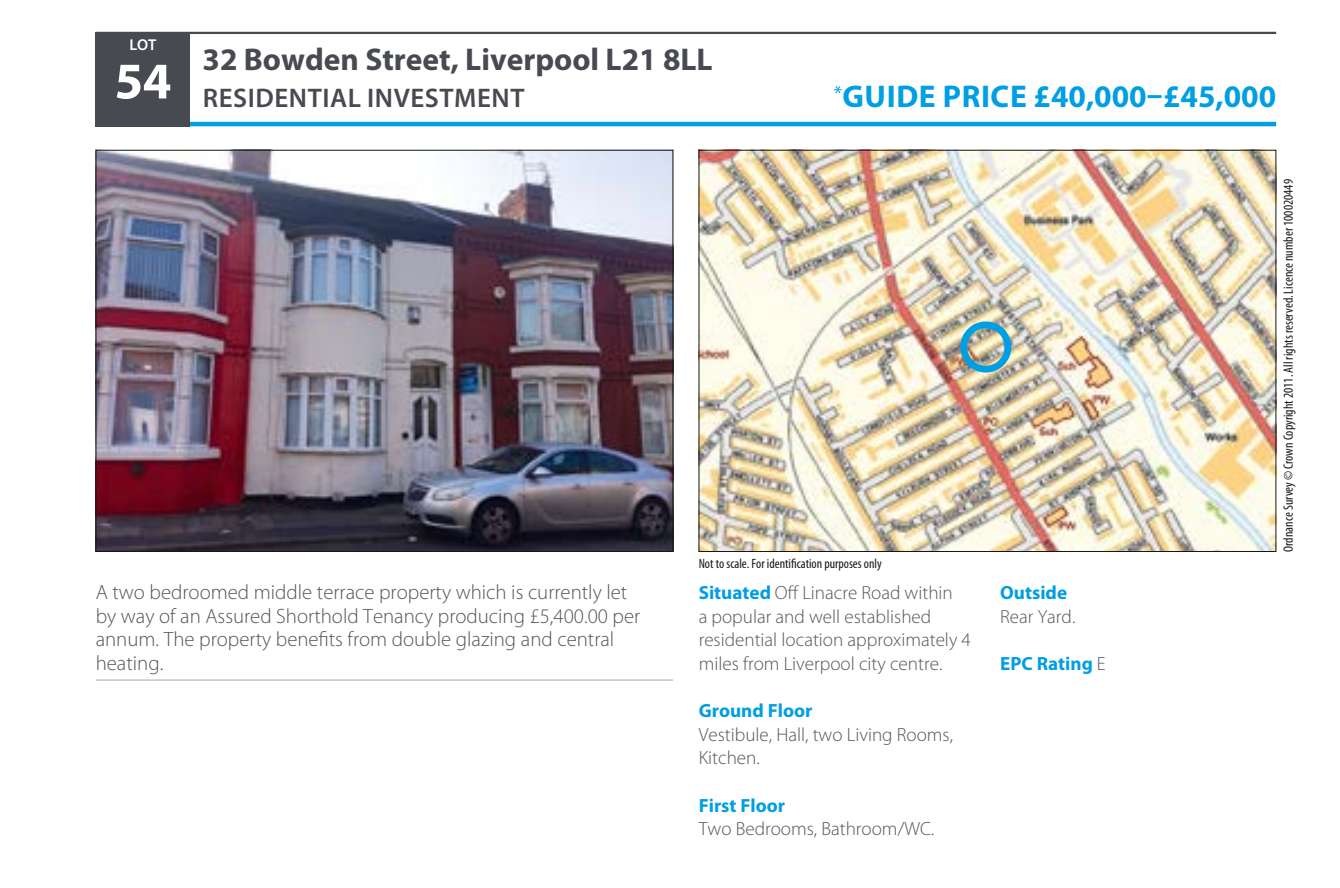
<style>
.page{position:relative;width:1340px;height:888px;background:#fff}
.page>*{position:absolute;margin:0;border:0;box-sizing:border-box;transform-origin:0 0}
.t1{font:700 31.5px "Myriad Pro";color:#484a51}
.t2{font:700 31.5px "Myriad Pro";letter-spacing:.02em;color:#009ee3}
.t3{font:600 27px "Myriad Pro";letter-spacing:.02em;color:#484a51}
.t4{font:300 20.7px/23.6px "Myriad Pro";color:#565655}
.t5{font:300 19.12px/23.6px "Myriad Pro";color:#565655}
.t6{font:700 19.12px "Myriad Pro";color:#009ee3}
.t7{font:600 15.75px "Myriad Pro";color:#fff}
.t8{font:condensed 13.5px "Myriad Pro";color:#181716}
.s1{font-weight:700;color:#009ee3}
.s2{font-weight:300;color:#565655}
</style>
<div class="page">
<hr style="left:96px;top:122px;width:1180px;height:4px;background:#009ee3">
<div style="left:96px;top:32px;width:94px;height:94px;background:#484a51"></div>
<hr style="left:96px;top:32px;width:1180px;height:2px;background:#484a51">
<img style="left:98px;top:152px;width:573px;height:398px">
<img style="left:700px;top:152px;width:574px;height:398px">
<div style="left:960px;top:321px;width:51px;height:51px;border:7px solid #009ee3;border-radius:50%"></div>
<hr style="left:96px;top:679px;width:577px;height:1px;background:#b1b2b3">
<p class="t7" style="left:129px;top:35px;width:29px">LOT</p>
<h1 class="t1" style="left:202px;top:39px;width:511px">32 Bowden Street, Liverpool L21 8LL</h1>
<h2 class="t3" style="left:114px;top:81px;width:411px"><sup>54</sup> RESIDENTIAL INVESTMENT</h2>
<h1 class="t2" style="left:833px;top:76px;width:444px"><sup>*</sup>GUIDE PRICE £40,000–£45,000</h1>
<p class="t4" style="left:96px;top:580px;width:546px">A two bedroomed middle terrace property which is currently let by way of an Assured Shorthold Tenancy producing £5,400.00 per annum. The property benefits from double glazing and central heating.</p>
<p class="t8" style="left:698px;top:555px;width:185px">Not to scale. For identification purposes only</p>
<p class="t5" style="left:698px;top:580px;width:274px"><span class="s1">Situated</span> Off Linacre Road within<br>a popular and well established residential location approximately 4 miles from Liverpool city centre.</p>
<p class="t6" style="left:698px;top:698px;width:115px">Ground Floor</p>
<p class="t5" style="left:698px;top:722px;width:256px">Vestibule, Hall, two Living Rooms,<br>Kitchen.</p>
<p class="t6" style="left:698px;top:792px;width:88px">First Floor</p>
<p class="t5" style="left:698px;top:817px;width:237px">Two Bedrooms, Bathroom/WC.</p>
<p class="t6" style="left:1000px;top:580px;width:68px">Outside</p>
<p class="t5" style="left:1000px;top:604px;width:77px">Rear Yard.</p>
<p class="t6" style="left:1000px;top:651px;width:107px">EPC Rating <span class="s2">E</span></p>
<p class="t8" style="left:1279px;top:552px;width:374px;rotate:-90deg">Ordnance Survey © Crown Copyright 2011. All rights reserved. Licence number 100020449</p>
</div>
